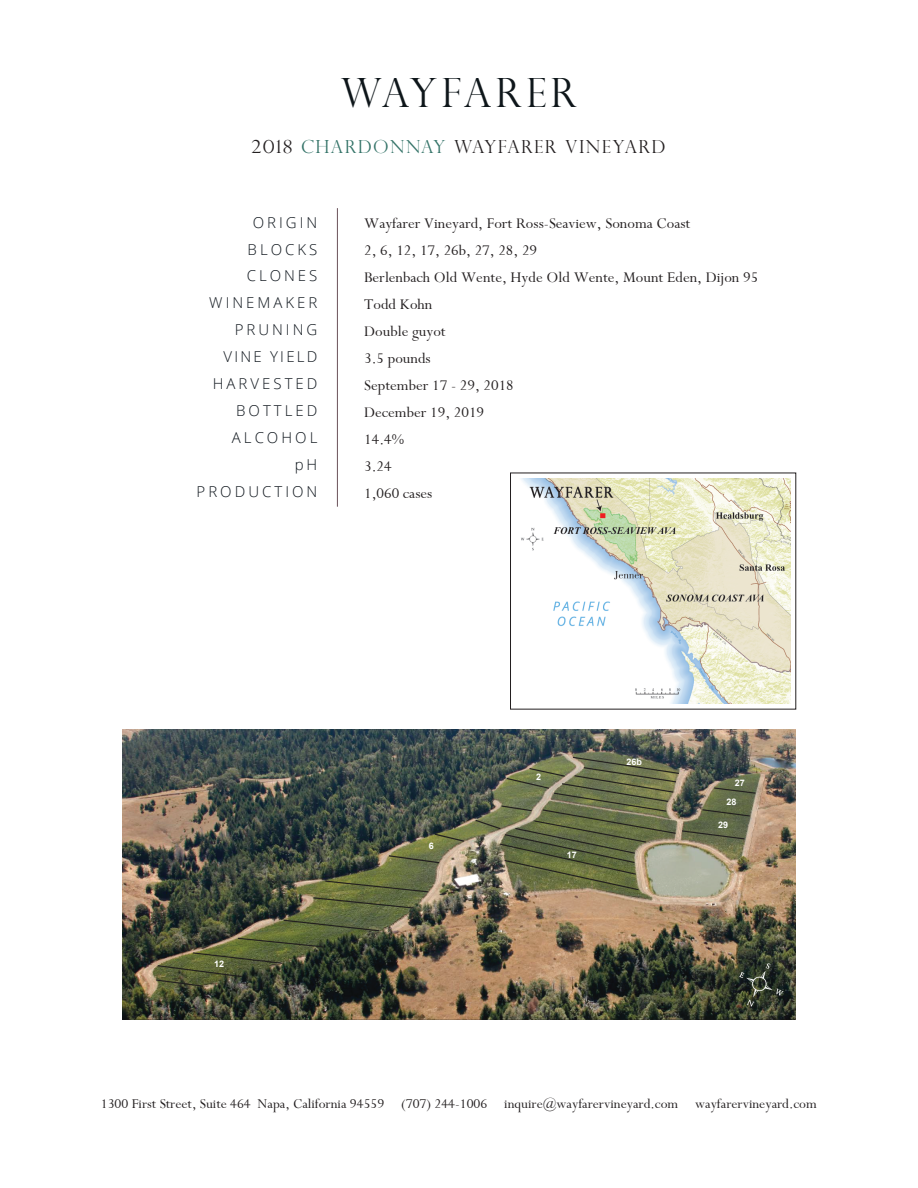
<style>
.page{position:relative;width:918px;height:1188px;background:#fff}
.page>*{position:absolute;margin:0;border:0;box-sizing:border-box;transform-origin:0 0}
.t1{font:300 40.35px "Perpetua Titling";letter-spacing:.1em;color:#0e161a}
.t2{font:300 18px "Perpetua Titling";letter-spacing:.075em;color:#231f20}
.t3{font:16.5px/26.8px "Perpetua";color:#231f20}
.t4{font:15px "Perpetua";color:#211d1e}
.t5{font:300 15px/26.8px "Open Sans";letter-spacing:.2em;color:#0f161d;text-align:right}
.t6{font:700 9px/18.6px "Arial";color:#fff}
.s1{color:#347368}
</style>
<div class="page">
<hr style="left:337px;top:208px;width:1px;height:299px;background:#6f575f">
<img style="left:521px;top:478px;width:270px;height:225px">
<img style="left:122px;top:729px;width:674px;height:291px">
<h1 class="t1" style="left:341px;top:69px;width:238px">WAYFARER</h1>
<p class="t2" style="left:251px;top:136px;width:416px">2018 <span class="s1">CHARDONNAY</span> WAYFARER VINEYARD</p>
<p class="t5" style="left:197px;top:209px;width:122px">ORIGIN<br>BLOCKS<br>CLONES<br>WINEMAKER<br>PRUNING<br>VINE YIELD<br>HARVESTED<br>BOTTLED<br>ALCOHOL<br>pH<br>PRODUCTION</p>
<p class="t3" style="left:364px;top:210px;width:396px">Wayfarer Vineyard, Fort Ross-Seaview, Sonoma Coast<br>2, 6, 12, 17, 26b, 27, 28, 29<br>Berlenbach Old Wente, Hyde Old Wente, Mount Eden, Dijon 95<br>Todd Kohn<br>Double guyot<br>3.5 pounds<br>September 17 - 29, 2018<br>December 19, 2019<br>14.4%<br>3.24<br>1,060 cases</p>
<p class="t6" style="left:214px;top:955px;width:12px">12</p>
<p class="t6" style="left:429px;top:837px;width:7px">6</p>
<p class="t6" style="left:536px;top:768px;width:7px">2</p>
<p class="t6" style="left:567px;top:846px;width:12px">17</p>
<p class="t6" style="left:626px;top:753px;width:17px">26b</p>
<p class="t6" style="left:727px;top:774px;width:20px;text-indent:8px">27<br>28</p>
<p class="t6" style="left:718px;top:815px;width:12px">29</p>
<p class="t4" style="left:101px;top:1094px;width:718px">1300 First Street, Suite 464 Napa, California 94559 (707) 244-1006 inquire@wayfarervineyard.com wayfarervineyard.com</p>
</div>
